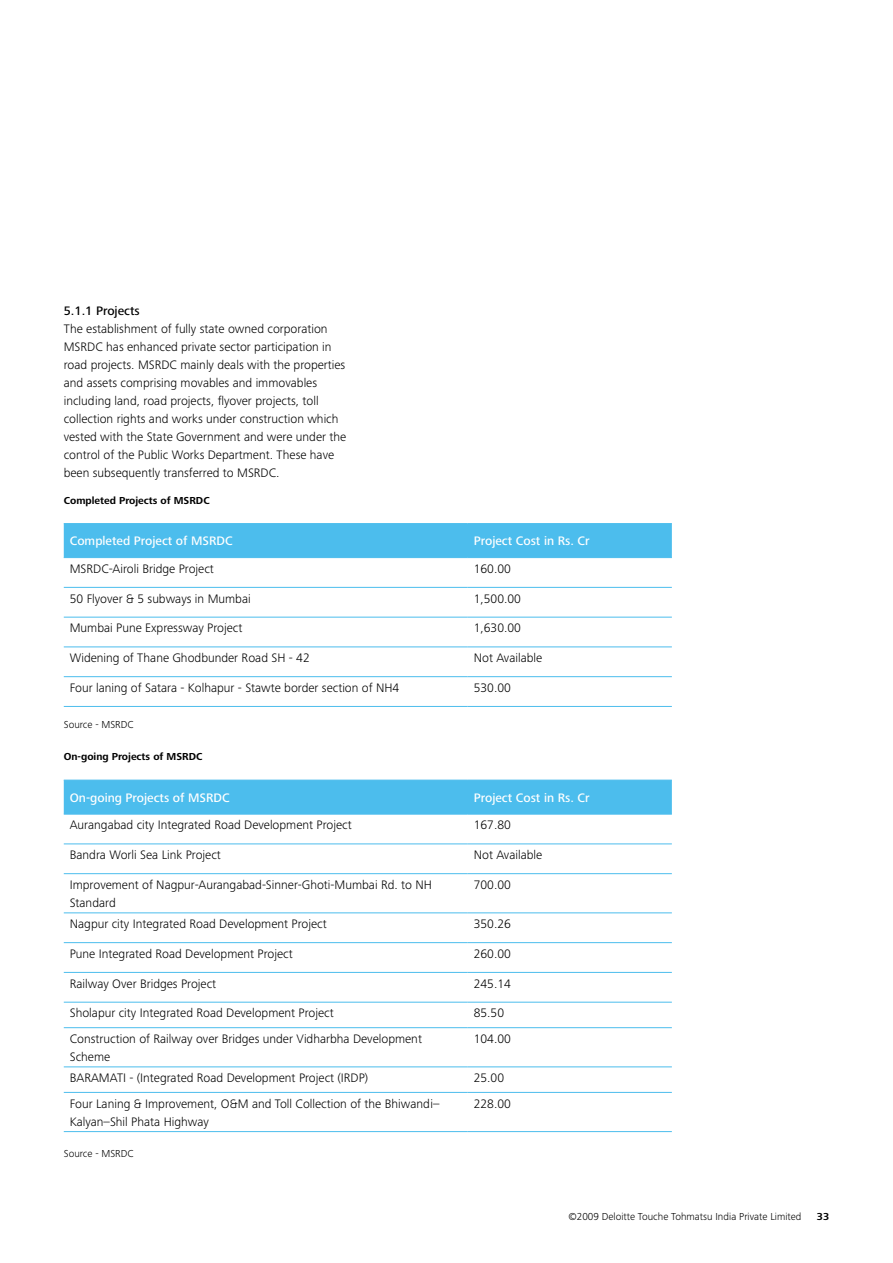
<style>
.page{position:relative;width:893px;height:1263px;background:#fff}
.page>*{position:absolute;margin:0;border:0;box-sizing:border-box;transform-origin:0 0}
.t1{font:300 12.75px/18px "Frutiger Next Pro";color:#000}
.t2{font:500 12.75px "Frutiger Next Pro";color:#fff}
.t3{font:500 12.75px "Frutiger Next Pro";color:#000}
.t4{font:300 10.5px "Frutiger Next Pro";color:#000}
.t5{font:700 10.5px "Frutiger Next Pro";color:#000}
</style>
<div class="page">
<div style="left:64px;top:524px;width:608px;height:33px;background:#4cbded"></div>
<hr style="left:64px;top:523px;width:404px;height:1px;background:#4cbded">
<hr style="left:468px;top:523px;width:204px;height:1px;background:#4cbded">
<hr style="left:64px;top:557px;width:404px;height:1px;background:#4cbded">
<hr style="left:468px;top:557px;width:204px;height:1px;background:#4cbded">
<hr style="left:64px;top:587px;width:404px;height:1px;background:#4cbded">
<hr style="left:468px;top:587px;width:204px;height:1px;background:#4cbded">
<hr style="left:64px;top:617px;width:404px;height:1px;background:#4cbded">
<hr style="left:468px;top:617px;width:204px;height:1px;background:#4cbded">
<hr style="left:64px;top:646px;width:404px;height:1px;background:#4cbded">
<hr style="left:468px;top:646px;width:204px;height:1px;background:#4cbded">
<hr style="left:64px;top:676px;width:404px;height:1px;background:#4cbded">
<hr style="left:468px;top:676px;width:204px;height:1px;background:#4cbded">
<hr style="left:64px;top:706px;width:404px;height:1px;background:#4cbded">
<hr style="left:468px;top:706px;width:204px;height:1px;background:#4cbded">
<div style="left:64px;top:781px;width:608px;height:33px;background:#4cbded"></div>
<hr style="left:64px;top:843px;width:404px;height:1px;background:#4cbded">
<hr style="left:468px;top:843px;width:204px;height:1px;background:#4cbded">
<hr style="left:64px;top:873px;width:404px;height:1px;background:#4cbded">
<hr style="left:468px;top:873px;width:204px;height:1px;background:#4cbded">
<hr style="left:64px;top:912px;width:404px;height:1px;background:#4cbded">
<hr style="left:468px;top:912px;width:204px;height:1px;background:#4cbded">
<hr style="left:64px;top:942px;width:404px;height:1px;background:#4cbded">
<hr style="left:468px;top:942px;width:204px;height:1px;background:#4cbded">
<hr style="left:64px;top:972px;width:404px;height:1px;background:#4cbded">
<hr style="left:468px;top:972px;width:204px;height:1px;background:#4cbded">
<hr style="left:64px;top:1002px;width:404px;height:1px;background:#4cbded">
<hr style="left:468px;top:1002px;width:204px;height:1px;background:#4cbded">
<hr style="left:64px;top:1027px;width:404px;height:1px;background:#4cbded">
<hr style="left:468px;top:1027px;width:204px;height:1px;background:#4cbded">
<hr style="left:64px;top:1066px;width:404px;height:1px;background:#4cbded">
<hr style="left:468px;top:1066px;width:204px;height:1px;background:#4cbded">
<hr style="left:64px;top:1092px;width:404px;height:1px;background:#4cbded">
<hr style="left:468px;top:1092px;width:204px;height:1px;background:#4cbded">
<hr style="left:64px;top:1131px;width:404px;height:1px;background:#4cbded">
<hr style="left:468px;top:1131px;width:204px;height:1px;background:#4cbded">
<hr style="left:64px;top:780px;width:404px;height:1px;background:#4cbded">
<hr style="left:468px;top:780px;width:204px;height:1px;background:#4cbded">
<hr style="left:64px;top:814px;width:404px;height:1px;background:#4cbded">
<hr style="left:468px;top:814px;width:204px;height:1px;background:#4cbded">
<p class="t3" style="left:64px;top:303px;width:78px">5.1.1 Projects</p>
<p class="t1" style="left:64px;top:319px;width:284px">The establishment of fully state owned corporation MSRDC has enhanced private sector participation in road projects. MSRDC mainly deals with the properties and assets comprising movables and immovables including land, road projects, flyover projects, toll collection rights and works under construction which vested with the State Government and were under the control of the Public Works Department. These have been subsequently transferred to MSRDC.</p>
<p class="t5" style="left:64px;top:494px;width:147px">Completed Projects of MSRDC</p>
<p class="t2" style="left:70px;top:534px;width:164px">Completed Project of MSRDC</p>
<p class="t2" style="left:474px;top:534px;width:117px">Project Cost in Rs. Cr</p>
<p class="t1" style="left:70px;top:559px;width:146px">MSRDC-Airoli Bridge Project</p>
<p class="t1" style="left:474px;top:559px;width:39px">160.00</p>
<p class="t1" style="left:70px;top:589px;width:182px">50 Flyover &amp; 5 subways in Mumbai</p>
<p class="t1" style="left:474px;top:589px;width:49px">1,500.00</p>
<p class="t1" style="left:70px;top:619px;width:174px">Mumbai Pune Expressway Project</p>
<p class="t1" style="left:474px;top:619px;width:49px">1,630.00</p>
<p class="t1" style="left:70px;top:649px;width:242px">Widening of Thane Ghodbunder Road SH - 42</p>
<p class="t1" style="left:474px;top:649px;width:70px">Not Available</p>
<p class="t1" style="left:70px;top:679px;width:331px">Four laning of Satara - Kolhapur - Stawte border section of NH4</p>
<p class="t1" style="left:474px;top:679px;width:39px">530.00</p>
<p class="t4" style="left:64px;top:718px;width:71px">Source - MSRDC</p>
<p class="t5" style="left:64px;top:751px;width:140px">On-going Projects of MSRDC</p>
<p class="t2" style="left:70px;top:790px;width:161px">On-going Projects of MSRDC</p>
<p class="t2" style="left:474px;top:790px;width:117px">Project Cost in Rs. Cr</p>
<p class="t1" style="left:70px;top:816px;width:283px">Aurangabad city Integrated Road Development Project</p>
<p class="t1" style="left:474px;top:816px;width:39px">167.80</p>
<p class="t1" style="left:70px;top:846px;width:153px">Bandra Worli Sea Link Project</p>
<p class="t1" style="left:474px;top:846px;width:70px">Not Available</p>
<p class="t1" style="left:70px;top:875px;width:364px">Improvement of Nagpur-Aurangabad-Sinner-Ghoti-Mumbai Rd. to NH<br>Standard</p>
<p class="t1" style="left:474px;top:875px;width:39px">700.00</p>
<p class="t1" style="left:70px;top:915px;width:259px">Nagpur city Integrated Road Development Project</p>
<p class="t1" style="left:474px;top:915px;width:39px">350.26</p>
<p class="t1" style="left:70px;top:944px;width:225px">Pune Integrated Road Development Project</p>
<p class="t1" style="left:474px;top:944px;width:39px">260.00</p>
<p class="t1" style="left:70px;top:974px;width:148px">Railway Over Bridges Project</p>
<p class="t1" style="left:474px;top:974px;width:39px">245.14</p>
<p class="t1" style="left:70px;top:1004px;width:266px">Sholapur city Integrated Road Development Project</p>
<p class="t1" style="left:474px;top:1004px;width:32px">85.50</p>
<p class="t1" style="left:70px;top:1029px;width:354px">Construction of Railway over Bridges under Vidharbha Development<br>Scheme</p>
<p class="t1" style="left:474px;top:1029px;width:39px">104.00</p>
<p class="t1" style="left:70px;top:1069px;width:300px">BARAMATI - (Integrated Road Development Project (IRDP)</p>
<p class="t1" style="left:474px;top:1069px;width:32px">25.00</p>
<p class="t1" style="left:70px;top:1094px;width:371px">Four Laning &amp; Improvement, O&amp;M and Toll Collection of the Bhiwandi–<br>Kalyan–Shil Phata Highway</p>
<p class="t1" style="left:474px;top:1094px;width:39px">228.00</p>
<p class="t4" style="left:64px;top:1148px;width:71px">Source - MSRDC</p>
<p class="t4" style="left:568px;top:1210px;width:234px">©2009 Deloitte Touche Tohmatsu India Private Limited</p>
<p class="t5" style="left:817px;top:1210px;width:14px">33</p>
</div>
